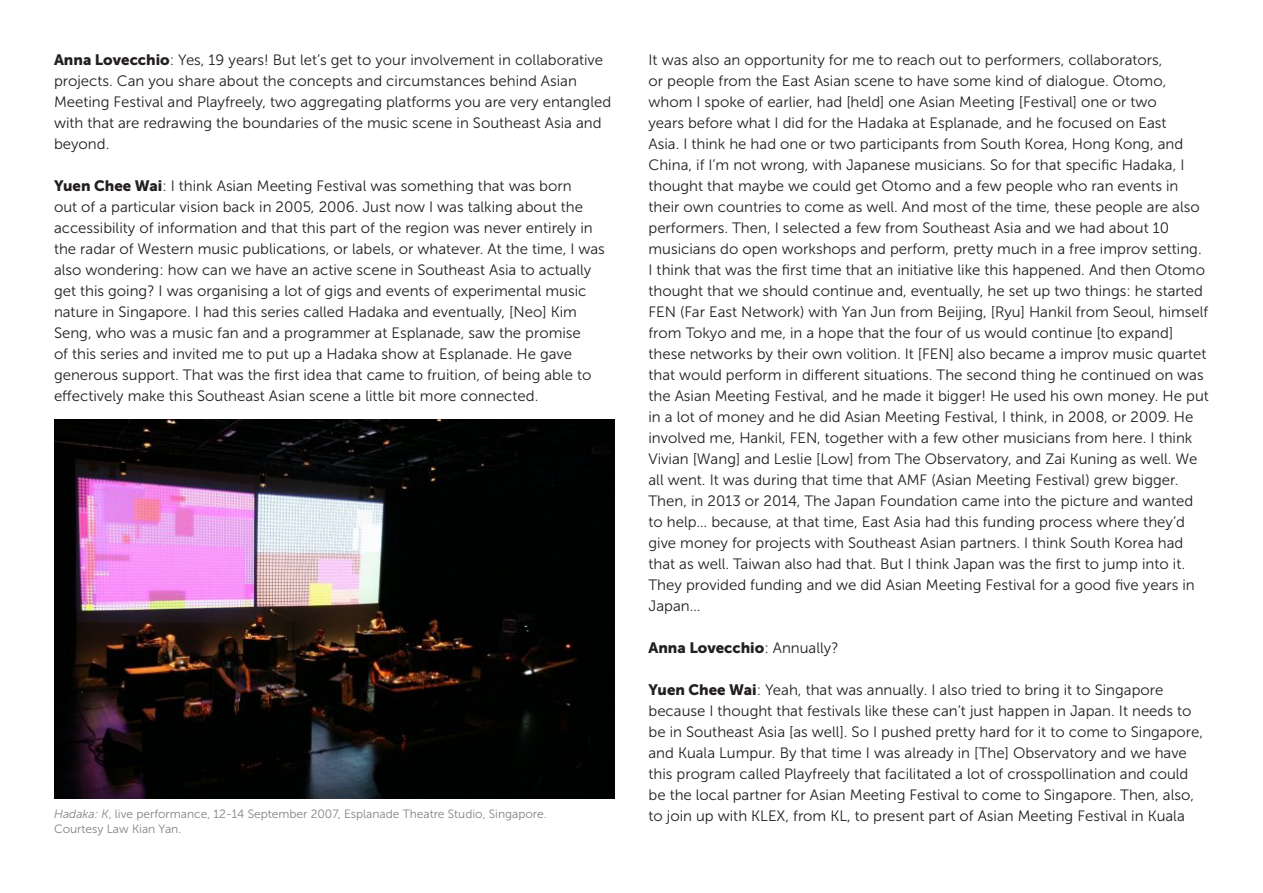
<style>
.page{position:relative;width:1263px;height:893px;background:#fff}
.page>*{position:absolute;margin:0;border:0;box-sizing:border-box;transform-origin:0 0}
.t1{font:15px/21px "Museo Sans 300";color:#231f20}
.t2{font:15px "Museo Sans 900";color:#231f20}
.t3{font:12px "Museo Sans 300";color:#808285}
.s1{font-family:"Museo Sans 900"}
.s2{font-family:"Museo Sans 300"}
.s3{font-style:italic}
</style>
<div class="page">
<img style="left:54px;top:419px;width:560px;height:379px">
<p class="t1" style="left:54px;top:50px;width:559px"><span class="s1">Anna Lovecchio</span>: Yes, 19 years! But let’s get to your involvement in collaborative projects. Can you share about the concepts and circumstances behind Asian Meeting Festival and Playfreely, two aggregating platforms you are very entangled with that are redrawing the boundaries of the music scene in Southeast Asia and beyond.</p>
<p class="t1" style="left:54px;top:176px;width:552px"><span class="s1">Yuen Chee Wai</span>: I think Asian Meeting Festival was something that was born<br>out of a particular vision back in 2005, 2006. Just now I was talking about the accessibility of information and that this part of the region was never entirely in the radar of Western music publications, or labels, or whatever. At the time, I was also wondering: how can we have an active scene in Southeast Asia to actually get this going? I was organising a lot of gigs and events of experimental music nature in Singapore. I had this series called Hadaka and eventually, [Neo] Kim Seng, who was a music fan and a programmer at Esplanade, saw the promise<br>of this series and invited me to put up a Hadaka show at Esplanade. He gave generous support. That was the first idea that came to fruition, of being able to effectively make this Southeast Asian scene a little bit more connected.</p>
<p class="t1" style="left:648px;top:50px;width:562px">It was also an opportunity for me to reach out to performers, collaborators,<br>or people from the East Asian scene to have some kind of dialogue. Otomo, whom I spoke of earlier, had [held] one Asian Meeting [Festival] one or two<br>years before what I did for the Hadaka at Esplanade, and he focused on East<br>Asia. I think he had one or two participants from South Korea, Hong Kong, and China, if I’m not wrong, with Japanese musicians. So for that specific Hadaka, I thought that maybe we could get Otomo and a few people who ran events in their own countries to come as well. And most of the time, these people are also performers. Then, I selected a few from Southeast Asia and we had about 10 musicians do open workshops and perform, pretty much in a free improv setting.<br>I think that was the first time that an initiative like this happened. And then Otomo thought that we should continue and, eventually, he set up two things: he started FEN (Far East Network) with Yan Jun from Beijing, [Ryu] Hankil from Seoul, himself from Tokyo and me, in a hope that the four of us would continue [to expand] these networks by their own volition. It [FEN] also became a improv music quartet that would perform in different situations. The second thing he continued on was the Asian Meeting Festival, and he made it bigger! He used his own money. He put in a lot of money and he did Asian Meeting Festival, I think, in 2008, or 2009. He involved me, Hankil, FEN, together with a few other musicians from here. I think Vivian [Wang] and Leslie [Low] from The Observatory, and Zai Kuning as well. We all went. It was during that time that AMF (Asian Meeting Festival) grew bigger.<br>Then, in 2013 or 2014, The Japan Foundation came into the picture and wanted to help… because, at that time, East Asia had this funding process where they’d give money for projects with Southeast Asian partners. I think South Korea had that as well. Taiwan also had that. But I think Japan was the first to jump into it.<br>They provided funding and we did Asian Meeting Festival for a good five years in Japan…</p>
<p class="t2" style="left:648px;top:639px;width:192px">Anna Lovecchio<span class="s2">: Annually?</span></p>
<p class="t1" style="left:648px;top:680px;width:556px"><span class="s1">Yuen Chee Wai</span>: Yeah, that was annually. I also tried to bring it to Singapore because I thought that festivals like these can’t just happen in Japan. It needs to be in Southeast Asia [as well]. So I pushed pretty hard for it to come to Singapore, and Kuala Lumpur. By that time I was already in [The] Observatory and we have this program called Playfreely that facilitated a lot of crosspollination and could be the local partner for Asian Meeting Festival to come to Singapore. Then, also,</p>
<p class="t3" style="left:54px;top:807px;width:494px"><span class="s3">Hadaka: K</span>, live performance, 12-14 September 2007, Esplanade Theatre Studio, Singapore.</p>
<p class="t1" style="left:648px;top:806px;width:538px">to join up with KLEX, from KL, to present part of Asian Meeting Festival in Kuala</p>
<p class="t3" style="left:54px;top:822px;width:129px">Courtesy Law Kian Yan.</p>
</div>
